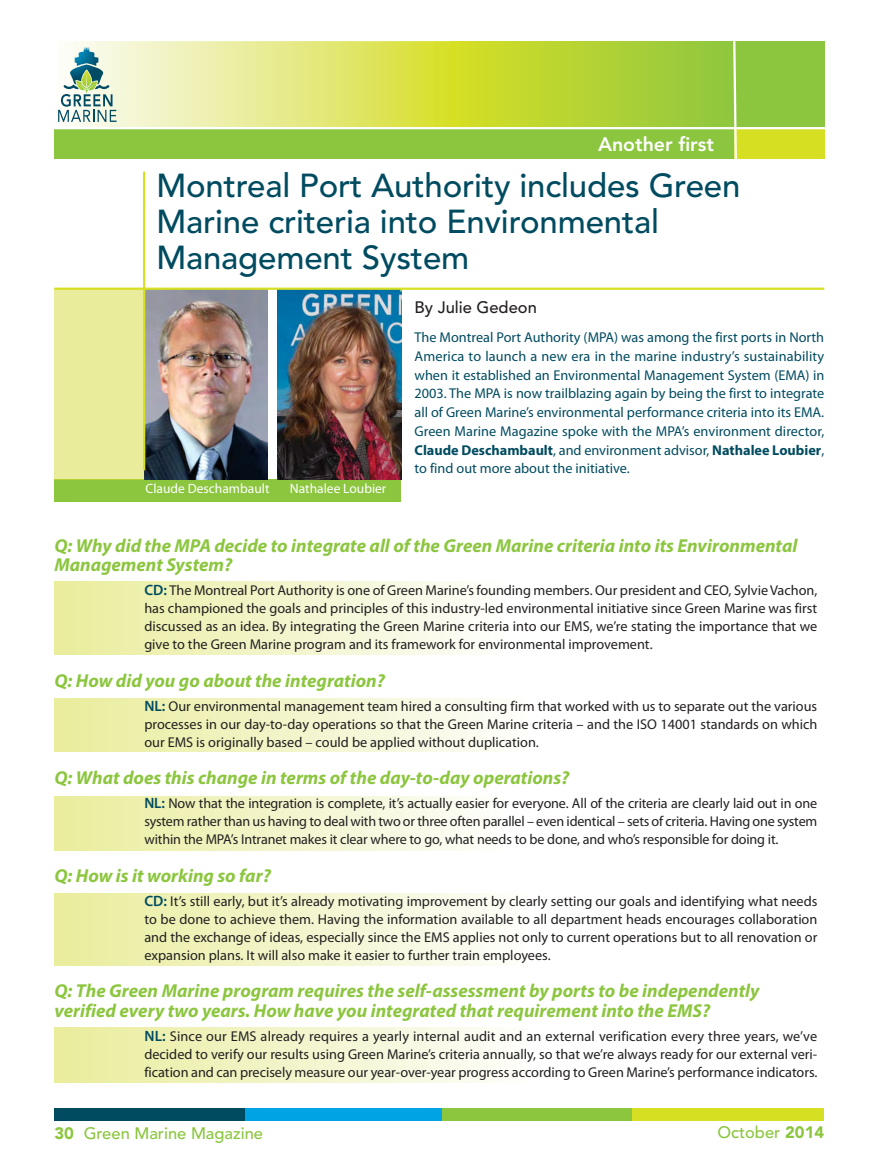
<style>
.page{position:relative;width:880px;height:1173px;background:#fff}
.page>*{position:absolute;margin:0;border:0;box-sizing:border-box;transform-origin:0 0}
.t1{font:500 33px/36px "Avenir LT Std";letter-spacing:-.005em;color:#004b60}
.t2{font:800 19.5px "Avenir LT Std";color:#fff}
.t3{font:italic 700 18.75px/19.5px "Myriad Pro";color:#8cc63f}
.t4{font:500 16.5px "Avenir LT Std";color:#8cc63f}
.t5{font:500 16.5px "Avenir LT Std";color:#231f20}
.t6{font:14.25px/18px "Myriad Pro";color:#231f20;text-align:justify}
.t7{font:14.25px/18.8px "Myriad Pro";color:#004b60;text-align:justify}
.t8{font:13.5px "Myriad Pro";color:#fff}
.s1{font-weight:700}
.s2{font-weight:600;font-size:15px;color:#004b60}
.s3{font-weight:900}
</style>
<div class="page">
<div style="left:54px;top:479px;width:347px;height:22px;background:#8cc63f"></div>
<div style="left:54px;top:289px;width:90px;height:190px;background:#e9ec9a"></div>
<div style="left:734px;top:41px;width:90px;height:88px;background:#8cc63f"></div>
<div style="left:451px;top:41px;width:283px;height:88px;background:linear-gradient(to right,#d7df26,#8ec641)"></div>
<img style="left:68px;top:41px;width:383px;height:86px">
<img style="left:451px;top:41px;width:3px;height:86px">
<div style="left:54px;top:129px;width:680px;height:30px;background:#8cc63f"></div>
<div style="left:734px;top:129px;width:90px;height:30px;background:#d7df23"></div>
<hr style="left:54px;top:127px;width:774px;height:2px;background:#fff">
<svg style="left:732px;top:41px;width:6px;height:118px"></svg>
<svg style="left:58px;top:48px;width:59px;height:74px"></svg>
<div style="left:54px;top:1108px;width:192px;height:12px;background:#004b60"></div>
<div style="left:245px;top:1108px;width:198px;height:12px;background:#00a4e4"></div>
<div style="left:442px;top:1108px;width:192px;height:12px;background:#8cc63f"></div>
<div style="left:632px;top:1108px;width:192px;height:12px;background:#d7df23"></div>
<img style="left:144px;top:290px;width:123px;height:189px">
<img style="left:278px;top:290px;width:123px;height:189px">
<hr style="left:143px;top:172px;width:2px;height:298px;background:#d7df23">
<hr style="left:54px;top:287px;width:770px;height:3px;background:#d7df23">
<h2 class="t2" style="left:598px;top:134px;width:117px">Another first</h2>
<h1 class="t1" style="left:156px;top:170px;width:585px">Montreal Port Authority includes Green<br>Marine criteria into Environmental<br>Management System</h1>
<p class="t5" style="left:414px;top:300px;width:124px">By Julie Gedeon</p>
<p class="t7" style="left:414px;top:329px;width:411px">The Montreal Port Authority (MPA) was among the first ports in North America to launch a new era in the marine industry’s sustainability when it established an Environmental Management System (EMA) in 2003. The MPA is now trailblazing again by being the first to integrate all of Green Marine’s environmental performance criteria into its EMA.<br>Green Marine Magazine spoke with the MPA’s environment director, <span class="s1">Claude Deschambault</span>, and environment advisor, <span class="s1">Nathalee Loubier</span>, to find out more about the initiative.</p>
<p class="t8" style="left:145px;top:483px;width:125px">Claude Deschambault</p>
<p class="t8" style="left:290px;top:483px;width:98px">Nathalee Loubier</p>
<h3 class="t3" style="left:54px;top:537px;width:744px">Q: Why did the MPA decide to integrate all of the Green Marine criteria into its Environmental<br>Management System?</h3>
<p class="t6" style="left:144px;top:583px;width:674px"><span class="s2">CD:</span> The Montreal Port Authority is one of Green Marine’s founding members. Our president and CEO, Sylvie Vachon, has championed the goals and principles of this industry-led environmental initiative since Green Marine was first discussed as an idea. By integrating the Green Marine criteria into our EMS, we’re stating the importance that we give to the Green Marine program and its framework for environmental improvement.</p>
<h3 class="t3" style="left:54px;top:672px;width:332px">Q: How did you go about the integration?</h3>
<p class="t6" style="left:144px;top:698px;width:674px"><span class="s2">NL:</span> Our environmental management team hired a consulting firm that worked with us to separate out the various processes in our day-to-day operations so that the Green Marine criteria – and the ISO 14001 standards on which our EMS is originally based – could be applied without duplication.</p>
<h3 class="t3" style="left:54px;top:770px;width:516px">Q: What does this change in terms of the day-to-day operations?</h3>
<p class="t6" style="left:144px;top:796px;width:674px"><span class="s2">NL:</span> Now that the integration is complete, it’s actually easier for everyone. All of the criteria are clearly laid out in one system rather than us having to deal with two or three often parallel – even identical – sets of criteria. Having one system within the MPA’s Intranet makes it clear where to go, what needs to be done, and who’s responsible for doing it.</p>
<h3 class="t3" style="left:54px;top:867px;width:218px">Q: How is it working so far?</h3>
<p class="t6" style="left:144px;top:893px;width:674px"><span class="s2">CD:</span> It’s still early, but it’s already motivating improvement by clearly setting our goals and identifying what needs to be done to achieve them. Having the information available to all department heads encourages collaboration and the exchange of ideas, especially since the EMS applies not only to current operations but to all renovation or expansion plans. It will also make it easier to further train employees.</p>
<h3 class="t3" style="left:54px;top:983px;width:706px">Q: The Green Marine program requires the self-assessment by ports to be independently verified every two years. How have you integrated that requirement into the EMS?</h3>
<p class="t6" style="left:144px;top:1028px;width:674px"><span class="s2">NL:</span> Since our EMS already requires a yearly internal audit and an external verification every three years, we’ve decided to verify our results using Green Marine’s criteria annually, so that we’re always ready for our external veri&shy;fication and can precisely measure our year-over-year progress according to Green Marine’s performance indicators.</p>
<p class="t4" style="left:54px;top:1127px;width:210px"><span class="s3">30</span> Green Marine Magazine</p>
<p class="t4" style="left:717px;top:1125px;width:108px">October <span class="s3">2014</span></p>
</div>
